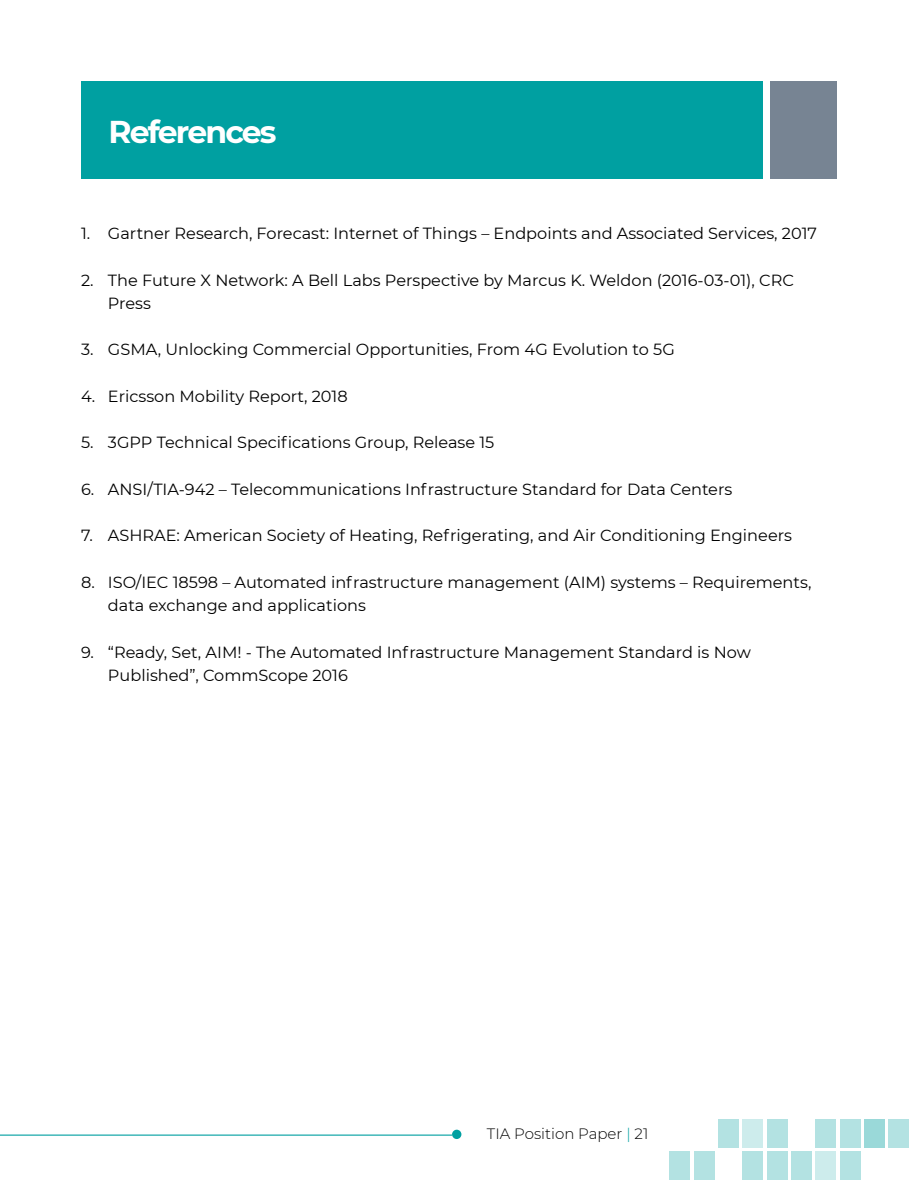
<style>
.page{position:relative;width:918px;height:1188px;background:#fff}
.page>*{position:absolute;margin:0;border:0;box-sizing:border-box;transform-origin:0 0}
.t1{font:700 31.5px "Montserrat";letter-spacing:-.06em;color:#fff}
.t2{font:16.2px/23.2px "Montserrat";color:#000}
.t3{font:300 15px "Montserrat";color:#000}
.s1{color:#00a0a1}
</style>
<div class="page">
<svg style="left:0;top:1134px;width:452px;height:2px"></svg>
<div style="left:452px;top:1130px;width:9px;height:9px;background:#00a0a1;border-radius:50%"></div>
<div style="left:718px;top:1120px;width:21px;height:28px;background:#b3e2e2"></div>
<div style="left:742px;top:1120px;width:21px;height:28px;background:#cdecec"></div>
<div style="left:767px;top:1120px;width:20px;height:28px;background:#b3e2e2"></div>
<div style="left:815px;top:1120px;width:21px;height:28px;background:#b3e2e2"></div>
<div style="left:840px;top:1120px;width:20px;height:28px;background:#b3e2e2"></div>
<div style="left:864px;top:1120px;width:21px;height:28px;background:#9ad9d9"></div>
<div style="left:888px;top:1120px;width:21px;height:28px;background:#b3e2e2"></div>
<div style="left:669px;top:1151px;width:21px;height:28px;background:#b3e2e2"></div>
<div style="left:694px;top:1151px;width:20px;height:28px;background:#b3e2e2"></div>
<div style="left:742px;top:1151px;width:21px;height:28px;background:#b3e2e2"></div>
<div style="left:767px;top:1151px;width:20px;height:28px;background:#b3e2e2"></div>
<div style="left:791px;top:1151px;width:21px;height:28px;background:#b3e2e2"></div>
<div style="left:815px;top:1151px;width:21px;height:28px;background:#cdecec"></div>
<div style="left:840px;top:1151px;width:20px;height:28px;background:#b3e2e2"></div>
<div style="left:81px;top:81px;width:681px;height:97px;background:#00a0a1"></div>
<div style="left:770px;top:81px;width:67px;height:97px;background:#778493"></div>
<h1 class="t1" style="left:109px;top:109px;width:169px">References</h1>
<p class="t2" style="left:81px;top:221px;width:738px">1. Gartner Research, Forecast: Internet of Things – Endpoints and Associated Services, 2017</p>
<p class="t2" style="left:108px;top:268px;width:688px;text-indent:-27px">2. The Future X Network: A Bell Labs Perspective by Marcus K. Weldon (2016-03-01), CRC<br>Press</p>
<p class="t2" style="left:81px;top:339px;width:595px">3. GSMA, Unlocking Commercial Opportunities, From 4G Evolution to 5G</p>
<p class="t2" style="left:81px;top:386px;width:268px">4. Ericsson Mobility Report, 2018</p>
<p class="t2" style="left:81px;top:430px;width:415px">5. 3GPP Technical Specifications Group, Release 15</p>
<p class="t2" style="left:81px;top:477px;width:653px">6. ANSI/TIA-942 – Telecommunications Infrastructure Standard for Data Centers</p>
<p class="t2" style="left:81px;top:525px;width:713px">7. ASHRAE: American Society of Heating, Refrigerating, and Air Conditioning Engineers</p>
<p class="t2" style="left:108px;top:570px;width:705px;text-indent:-27px">8. ISO/IEC 18598 – Automated infrastructure management (AIM) systems – Requirements, data exchange and applications</p>
<p class="t2" style="left:108px;top:642px;width:644px;text-indent:-27px">9. “Ready, Set, AIM! - The Automated Infrastructure Management Standard is Now<br>Published”, CommScope 2016</p>
<p class="t3" style="left:487px;top:1128px;width:163px">TIA Position Paper <span class="s1">|</span> 21</p>
</div>
